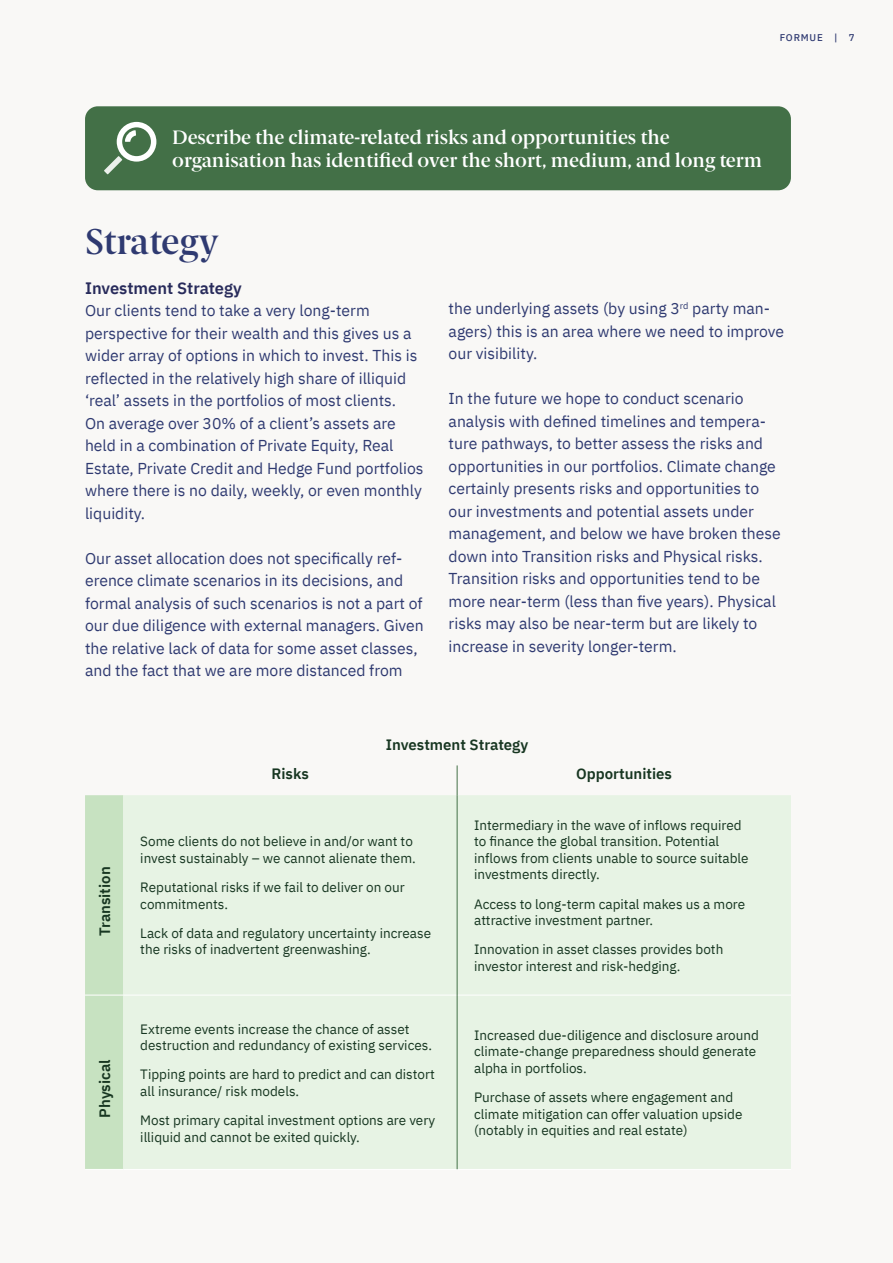
<style>
.page{position:relative;width:893px;height:1263px;background:#f9f8f6}
.page>*{position:absolute;margin:0;border:0;box-sizing:border-box;transform-origin:0 0}
.t1{font:36px "Berlingske Serif D Bd";color:#2f3a71}
.t2{font:19.5px/22.5px "Berlingske Serif D Bd";color:#fff}
.t3{font:600 16.5px "IBM Plex Sans";color:#282b5b}
.t4{font:15.75px/22.5px "IBM Plex Sans";color:#2f3a71}
.t5{font:600 15px "IBM Plex Sans";color:#173621}
.t6{font:13.5px/16.5px "IBM Plex Sans";color:#173621}
.t7{font:500 9.75px "IBM Plex Sans";letter-spacing:.08em;color:#2f3a71}
</style>
<div class="page">
<div style="left:85px;top:106px;width:706px;height:84px;background:#437047;border-radius:13px"></div>
<svg style="left:104px;top:122px;width:52px;height:52px"></svg>
<div style="left:85px;top:795px;width:38px;height:374px;background:#c7e2c1"></div>
<div style="left:123px;top:795px;width:668px;height:374px;background:#e7f3e4"></div>
<hr style="left:85px;top:995px;width:38px;height:1px;background:#fff">
<hr style="left:123px;top:995px;width:334px;height:1px;background:#fff">
<hr style="left:457px;top:995px;width:334px;height:1px;background:#fff">
<hr style="left:85px;top:1169px;width:38px;height:1px;background:#fff">
<hr style="left:123px;top:1169px;width:334px;height:1px;background:#fff">
<hr style="left:457px;top:1169px;width:334px;height:1px;background:#fff">
<hr style="left:457px;top:765px;width:1px;height:30px;background:#437047">
<hr style="left:457px;top:795px;width:1px;height:200px;background:#437047">
<hr style="left:457px;top:995px;width:1px;height:174px;background:#437047">
<p class="t7" style="left:780px;top:30px;width:76px">FORMUE | 7</p>
<p class="t2" style="left:172px;top:126px;width:591px">Describe the climate-related risks and opportunities the organisation has identified over the short, medium, and long term</p>
<h1 class="t1" style="left:85px;top:216px;width:135px">Strategy</h1>
<p class="t3" style="left:85px;top:275px;width:158px">Investment Strategy</p>
<p class="t4" style="left:85px;top:298px;width:340px">Our clients tend to take a very long-term perspective for their wealth and this gives us a wider array of options in which to invest. This is reflected in the relatively high share of illiquid ‘real’ assets in the portfolios of most clients.<br>On average over 30% of a client’s assets are held in a combination of Private Equity, Real Estate, Private Credit and Hedge Fund portfolios where there is no daily, weekly, or even monthly liquidity.</p>
<p class="t4" style="left:85px;top:545px;width:340px">Our asset allocation does not specifically ref&shy;erence climate scenarios in its decisions, and formal analysis of such scenarios is not a part of our due diligence with external managers. Given the relative lack of data for some asset classes, and the fact that we are more distanced from</p>
<p class="t4" style="left:449px;top:296px;width:337px">the underlying assets (by using 3<sup>rd</sup> party man&shy;agers) this is an area where we need to improve our visibility.</p>
<p class="t4" style="left:449px;top:386px;width:334px">In the future we hope to conduct scenario analysis with defined timelines and tempera&shy;ture pathways, to better assess the risks and opportunities in our portfolios. Climate change certainly presents risks and opportunities to our investments and potential assets under management, and below we have broken these down into Transition risks and Physical risks.<br>Transition risks and opportunities tend to be more near-term (less than five years). Physical risks may also be near-term but are likely to increase in severity longer-term.</p>
<p class="t5" style="left:386px;top:732px;width:144px">Investment Strategy</p>
<p class="t5" style="left:93px;top:936px;width:71px;rotate:-90deg">Transition</p>
<p class="t5" style="left:93px;top:1117px;width:60px;rotate:-90deg">Physical</p>
<p class="t5" style="left:272px;top:762px;width:39px">Risks</p>
<p class="t5" style="left:576px;top:762px;width:98px">Opportunities</p>
<p class="t6" style="left:140px;top:832px;width:277px">Some clients do not believe in and/or want to invest sustainably – we cannot alienate them.</p>
<p class="t6" style="left:140px;top:878px;width:266px">Reputational risks if we fail to deliver on our commitments.</p>
<p class="t6" style="left:140px;top:924px;width:292px">Lack of data and regulatory uncertainty increase the risks of inadvertent greenwashing.</p>
<p class="t6" style="left:140px;top:1019px;width:293px">Extreme events increase the chance of asset destruction and redundancy of existing services.</p>
<p class="t6" style="left:140px;top:1065px;width:296px">Tipping points are hard to predict and can distort all insurance/ risk models.</p>
<p class="t6" style="left:140px;top:1111px;width:296px">Most primary capital investment options are very illiquid and cannot be exited quickly.</p>
<p class="t6" style="left:474px;top:816px;width:276px">Intermediary in the wave of inflows required to finance the global transition. Potential inflows from clients unable to source suitable investments directly.</p>
<p class="t6" style="left:474px;top:894px;width:273px">Access to long-term capital makes us a more attractive investment partner.</p>
<p class="t6" style="left:474px;top:940px;width:251px">Innovation in asset classes provides both investor interest and risk-hedging.</p>
<p class="t6" style="left:474px;top:1026px;width:286px">Increased due-diligence and disclosure around climate-change preparedness should generate alpha in portfolios.</p>
<p class="t6" style="left:474px;top:1088px;width:270px">Purchase of assets where engagement and climate mitigation can offer valuation upside (notably in equities and real estate)</p>
</div>
